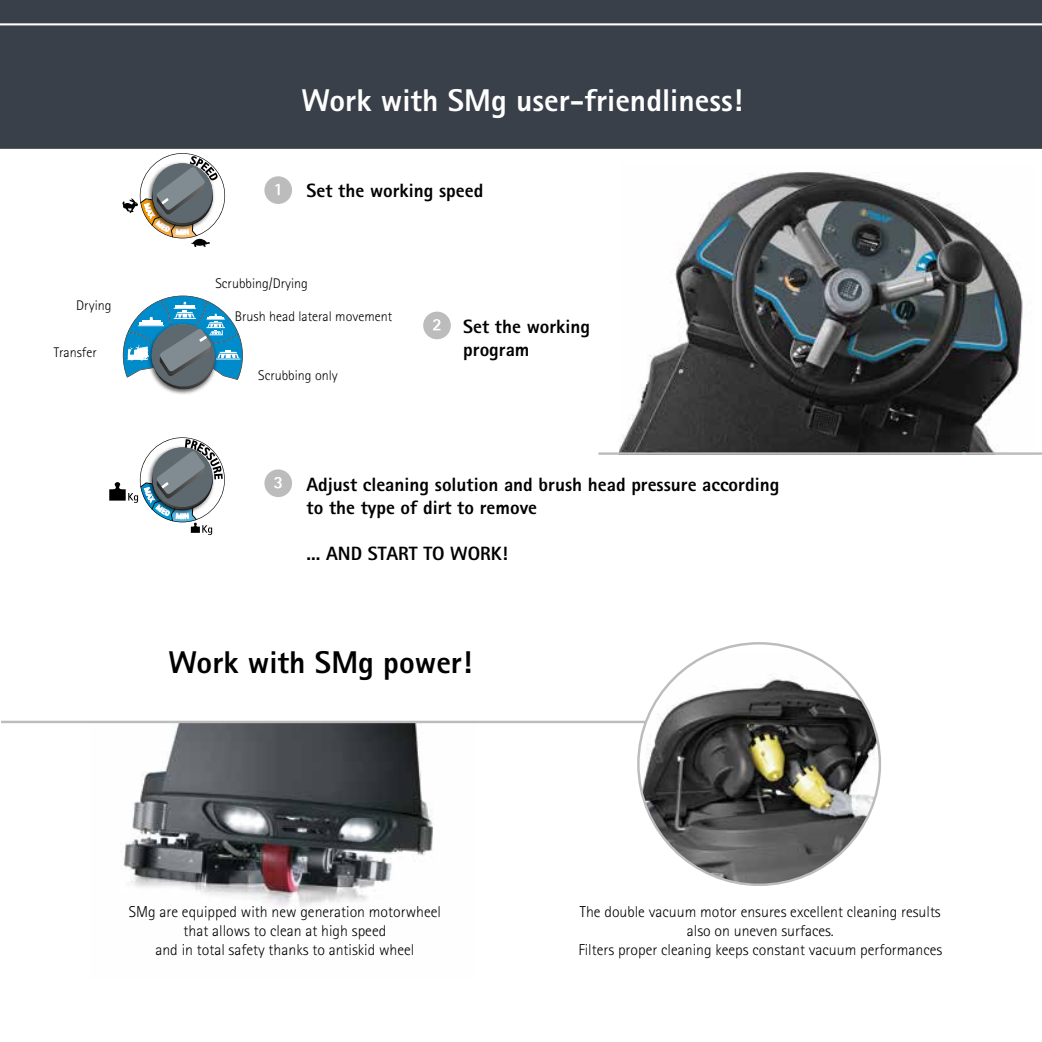
<style>
.page{position:relative;width:1042px;height:1042px;background:#fff}
.page>*{position:absolute;margin:0;border:0;box-sizing:border-box;transform-origin:0 0}
.t1{font:800 31.5px "Rotis Sans Serif";color:#fff}
.t2{font:800 31.5px "Rotis Sans Serif";color:#000}
.t3{font:800 19.25px/23.1px "Rotis Sans Serif";color:#000}
.t4{font:300 15.75px/18.9px "Rotis Sans Serif";color:#000;text-align:center}
.t5{font:300 14px "Rotis Sans Serif";color:#000}
</style>
<div class="page">
<img style="left:90px;top:723px;width:386px;height:185px">
<img style="left:619px;top:172px;width:404px;height:280px">
<hr style="left:1px;top:721px;width:646px;height:2px;background:#bcbcbc">
<img style="left:638px;top:654px;width:242px;height:231px">
<svg style="left:264px;top:176px;width:28px;height:28px"></svg>
<svg style="left:423px;top:312px;width:28px;height:27px"></svg>
<svg style="left:264px;top:469px;width:28px;height:28px"></svg>
<svg style="left:122px;top:153px;width:104px;height:94px"></svg>
<svg style="left:109px;top:437px;width:116px;height:98px"></svg>
<svg style="left:123px;top:296px;width:120px;height:96px"></svg>
<div style="left:0;top:0;width:1042px;height:149px;background:#39404a"></div>
<hr style="left:598px;top:452px;width:444px;height:3px;background:#bcbcbc">
<p class="t5" style="left:76px;top:299px;width:37px">Drying</p>
<p class="t5" style="left:54px;top:346px;width:44px">Transfer</p>
<h1 class="t1" style="left:301px;top:88px;width:442px">Work with SMg user-friendliness!</h1>
<p class="t3" style="left:306px;top:181px;width:178px">Set the working speed</p>
<p class="t5" style="left:215px;top:277px;width:94px">Scrubbing/Drying</p>
<p class="t5" style="left:235px;top:310px;width:159px">Brush head lateral movement</p>
<p class="t5" style="left:258px;top:369px;width:81px">Scrubbing only</p>
<p class="t3" style="left:463px;top:317px;width:128px">Set the working program</p>
<p class="t3" style="left:306px;top:474px;width:474px">Adjust cleaning solution and brush head pressure according to the type of dirt to remove</p>
<p class="t3" style="left:306px;top:544px;width:203px">... AND START TO WORK!</p>
<h1 class="t2" style="left:169px;top:650px;width:305px">Work with SMg power!</h1>
<p class="t4" style="left:129px;top:903px;width:314px">SMg are equipped with new generation motorwheel that allows to clean at high speed<br>and in total safety thanks to antiskid wheel</p>
<p class="t4" style="left:578px;top:903px;width:365px">The double vacuum motor ensures excellent cleaning results also on uneven surfaces.<br>Filters proper cleaning keeps constant vacuum performances</p>
</div>
